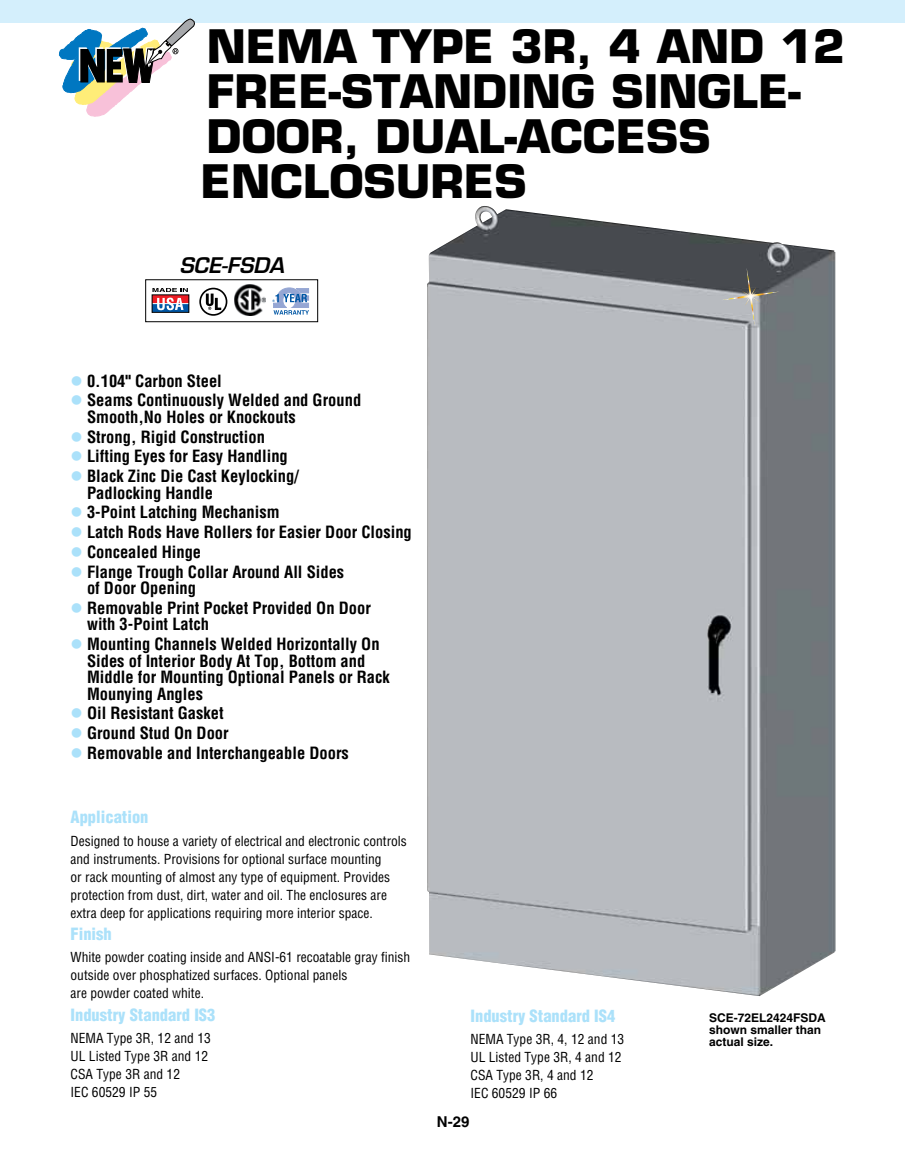
<style>
.page{position:relative;width:905px;height:1168px;background:#fff}
.page>*{position:absolute;margin:0;border:0;box-sizing:border-box;transform-origin:0 0}
.t1{font:700 45px/45px "Eurostile";color:#000}
.t2{font:italic 600 21px "Eurostile";color:#000}
.t3{font:700 condensed 16.5px/16.5px "Helvetica";color:#000}
.t4{font:900 condensed 16.5px "Helvetica";color:#abe1fa}
.t5{font:700 15px "Helvetica";color:#000}
.t6{font:condensed 13.5px/18px "Helvetica";color:#000}
.t7{font:700 12px/12px "Helvetica";color:#000}
.s1{color:#abe1fa}
</style>
<div class="page">
<div style="left:0;top:0;width:904px;height:22px;background:#d4effc"></div>
<img style="left:427px;top:206px;width:408px;height:790px">
<svg style="left:721px;top:268px;width:58px;height:59px;background:#7d7f80"></svg>
<div style="left:145px;top:279px;width:173px;height:43px;border:1px solid #000"></div>
<img style="left:234px;top:284px;width:32px;height:32px">
<svg style="left:200px;top:288px;width:26px;height:27px"></svg>
<div style="left:199px;top:288px;width:28px;height:28px;border:2px solid #000;border-radius:50%"></div>
<svg style="left:206px;top:294px;width:15px;height:16px"></svg>
<svg style="left:273px;top:287px;width:36px;height:28px"></svg>
<svg style="left:154px;top:297px;width:33px;height:6px"></svg>
<div style="left:152px;top:304px;width:37px;height:8px;background:#0057a5"></div>
<svg style="left:157px;top:298px;width:26px;height:12px"></svg>
<svg style="left:152px;top:288px;width:36px;height:4px"></svg>
<div style="left:152px;top:295px;width:37px;height:18px;border:1px solid #000"></div>
<svg style="left:59px;top:18px;width:136px;height:99px"></svg>
<h1 class="t1" style="left:200px;top:24px;width:646px">NEMA TYPE 3R, 4 AND 12<br>FREE-STANDING SINGLE-<br>DOOR, DUAL-ACCESS<br>ENCLOSURES</h1>
<p class="t2" style="left:179px;top:252px;width:106px">SCE-FSDA</p>
<p class="t3" style="left:71px;top:372px;width:153px"><span class="s1">●</span> 0.104" Carbon Steel</p>
<p class="t3" style="left:87px;top:392px;width:276px;text-indent:-16px"><span class="s1">●</span> Seams Continuously Welded and Ground<br>Smooth,No Holes or Knockouts</p>
<p class="t3" style="left:71px;top:428px;width:196px"><span class="s1">●</span> Strong, Rigid Construction</p>
<p class="t3" style="left:71px;top:448px;width:219px"><span class="s1">●</span> Lifting Eyes for Easy Handling</p>
<p class="t3" style="left:87px;top:468px;width:213px;text-indent:-16px"><span class="s1">●</span> Black Zinc Die Cast Keylocking/<br>Padlocking Handle</p>
<p class="t3" style="left:71px;top:504px;width:210px"><span class="s1">●</span> 3-Point Latching Mechanism</p>
<p class="t3" style="left:71px;top:524px;width:343px"><span class="s1">●</span> Latch Rods Have Rollers for Easier Door Closing</p>
<p class="t3" style="left:71px;top:543px;width:132px"><span class="s1">●</span> Concealed Hinge</p>
<p class="t3" style="left:87px;top:563px;width:259px;text-indent:-16px"><span class="s1">●</span> Flange Trough Collar Around All Sides of Door Opening</p>
<p class="t3" style="left:87px;top:599px;width:285px;text-indent:-16px"><span class="s1">●</span> Removable Print Pocket Provided On Door with 3-Point Latch</p>
<p class="t3" style="left:87px;top:636px;width:304px;text-indent:-16px"><span class="s1">●</span> Mounting Channels Welded Horizontally On Sides of Interior Body At Top, Bottom and Middle for Mounting Optional Panels or Rack Mounying Angles</p>
<p class="t3" style="left:71px;top:705px;width:155px"><span class="s1">●</span> Oil Resistant Gasket</p>
<p class="t3" style="left:71px;top:725px;width:160px"><span class="s1">●</span> Ground Stud On Door</p>
<p class="t3" style="left:71px;top:744px;width:280px"><span class="s1">●</span> Removable and Interchangeable Doors</p>
<p class="t4" style="left:71px;top:807px;width:79px">Application</p>
<p class="t6" style="left:71px;top:832px;width:338px">Designed to house a variety of electrical and electronic controls and instruments. Provisions for optional surface mounting<br>or rack mounting of almost any type of equipment. Provides protection from dust, dirt, water and oil. The enclosures are extra deep for applications requiring more interior space.</p>
<p class="t4" style="left:71px;top:923px;width:43px">Finish</p>
<p class="t6" style="left:71px;top:948px;width:341px">White powder coating inside and ANSI-61 recoatable gray finish outside over phosphatized surfaces. Optional panels<br>are powder coated white.</p>
<p class="t4" style="left:71px;top:1004px;width:146px">Industry Standard IS3</p>
<p class="t6" style="left:71px;top:1029px;width:142px">NEMA Type 3R, 12 and 13<br>UL Listed Type 3R and 12<br>CSA Type 3R and 12<br>IEC 60529 IP 55</p>
<p class="t4" style="left:470px;top:1005px;width:146px">Industry Standard IS4</p>
<p class="t6" style="left:470px;top:1030px;width:155px">NEMA Type 3R, 4, 12 and 13<br>UL Listed Type 3R, 4 and 12<br>CSA Type 3R, 4 and 12<br>IEC 60529 IP 66</p>
<p class="t5" style="left:437px;top:1112px;width:34px">N-29</p>
<p class="t7" style="left:709px;top:1011px;width:118px">SCE-72EL2424FSDA shown smaller than actual size.</p>
</div>
